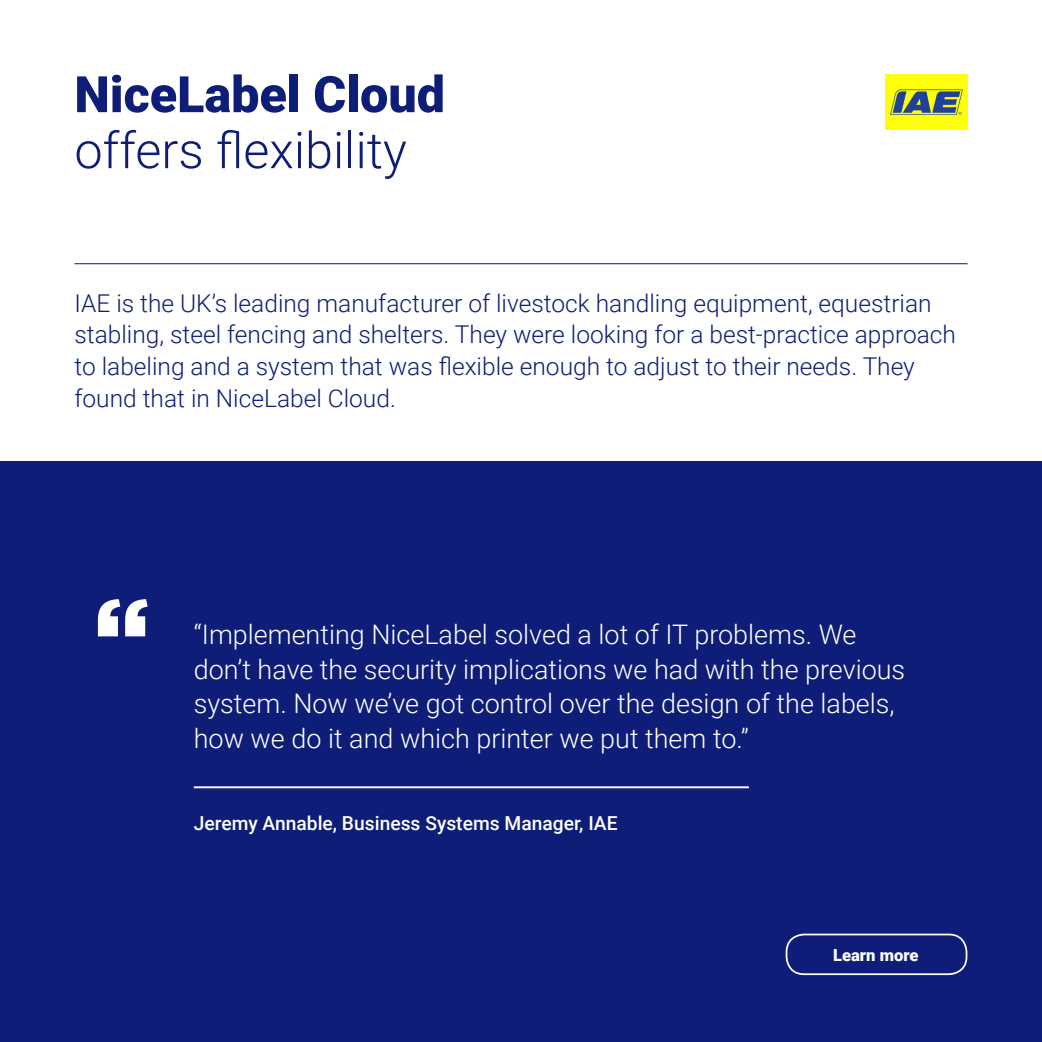
<style>
.page{position:relative;width:1042px;height:1042px;background:#fff}
.page>*{position:absolute;margin:0;border:0;box-sizing:border-box;transform-origin:0 0}
.t1{font:300 50.4px "Roboto";color:#0e1d77}
.t2{font:900 50.4px "Roboto";color:#0e1d77}
.t3{font:300 26.95px/34.6px "Roboto";color:#fff}
.t4{font:300 24.5px/31.5px "Roboto";color:#0e1d77}
.t5{font:500 19.25px "Roboto";color:#fff}
.t6{font:900 16.62px "Roboto";color:#fff}
</style>
<div class="page">
<hr style="left:74px;top:263px;width:893px;height:1px;background:#0e1d77">
<div style="left:0;top:461px;width:1042px;height:581px;background:#0e1d77"></div>
<svg style="left:98px;top:599px;width:50px;height:37px"></svg>
<hr style="left:194px;top:786px;width:555px;height:2px;background:#fff">
<div style="left:785px;top:933px;width:182px;height:42px;border:2px solid #fff;border-radius:18px"></div>
<img style="left:885px;top:74px;width:82px;height:55px">
<h1 class="t2" style="left:74px;top:59px;width:372px">NiceLabel Cloud</h1>
<h1 class="t1" style="left:74px;top:115px;width:334px">offers flexibility</h1>
<p class="t4" style="left:74px;top:287px;width:883px">IAE is the UK’s leading manufacturer of livestock handling equipment, equestrian stabling, steel fencing and shelters. They were looking for a best-practice approach to labeling and a system that was flexible enough to adjust to their needs. They found that in NiceLabel Cloud.</p>
<p class="t3" style="left:194px;top:616px;width:713px">“Implementing NiceLabel solved a lot of IT problems. We don’t have the security implications we had with the previous system. Now we’ve got control over the design of the labels, how we do it and which printer we put them to.”</p>
<p class="t5" style="left:194px;top:809px;width:425px">Jeremy Annable, Business Systems Manager, IAE</p>
<p class="t6" style="left:833px;top:943px;width:87px">Learn more</p>
</div>
